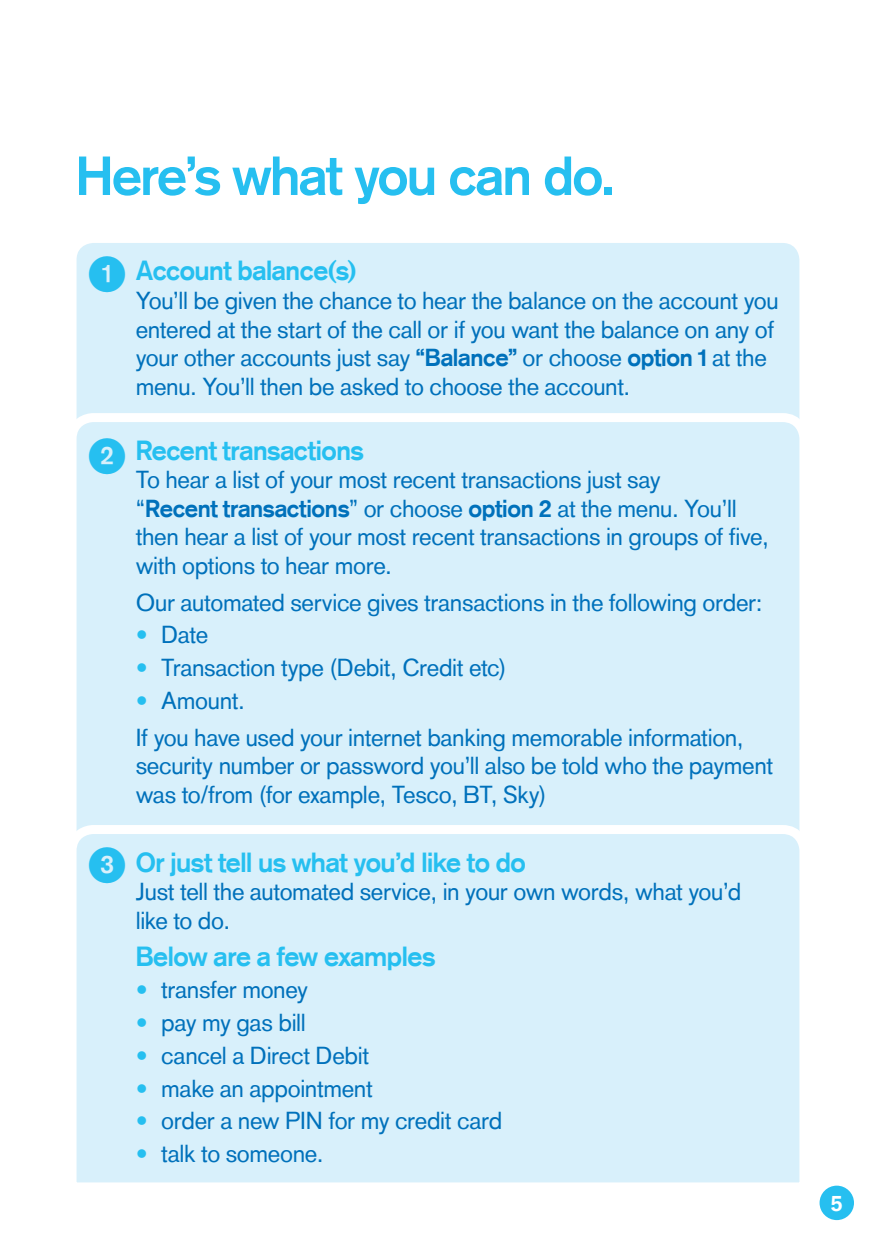
<style>
.page{position:relative;width:893px;height:1259px;background:#fff}
.page>*{position:absolute;margin:0;border:0;box-sizing:border-box;transform-origin:0 0}
.Page_Heading_18_21{font:700 54px "Basic Commercialfor TSB";letter-spacing:-.005em;color:#26bff0}
.Body_Copy_8_9_5{font:700 27px "Basic Commercialfor TSB";letter-spacing:.01em;color:#26bff0}
.Body_Copy_8_9_5-2{font:24px/28.5px "Basic Commercialfor TSB";letter-spacing:.01em;color:#0071bb}
.t1{font:700 21.9px "Basic Commercialfor TSB";color:#fff}
.s1{font-weight:700}
.s2{color:#26bff0}
</style>
<div class="page">
<div style="left:77px;top:243px;width:722px;height:165px;background:#d8f0fb"></div>
<div style="left:76px;top:408px;width:724px;height:412px;background:#d8f0fb"></div>
<div style="left:76px;top:820px;width:724px;height:363px;background:#d8f0fb"></div>
<div style="left:819px;top:1185px;width:35px;height:35px;background:#26bff0;border-radius:50%"></div>
<svg style="left:89px;top:256px;width:36px;height:36px"></svg>
<svg style="left:89px;top:438px;width:36px;height:36px"></svg>
<svg style="left:89px;top:847px;width:36px;height:35px"></svg>
<p class="Page_Heading_18_21" style="left:77px;top:144px;width:539px">Here’s what you can do.</p>
<p class="Body_Copy_8_9_5" style="left:136px;top:255px;width:222px">Account balance(s)</p>
<p class="Body_Copy_8_9_5-2" style="left:136px;top:286px;width:644px">You’ll be given the chance to hear the balance on the account you entered at the start of the call or if you want the balance on any of your other accounts just say <span class="s1">“Balance”</span> or choose <span class="s1">option 1</span> at the menu. You’ll then be asked to choose the account.</p>
<p class="Body_Copy_8_9_5" style="left:136px;top:434px;width:229px">Recent transactions</p>
<p class="Body_Copy_8_9_5-2" style="left:136px;top:465px;width:634px">To hear a list of your most recent transactions just say<br>“<span class="s1">Recent transactions</span>” or choose <span class="s1">option 2</span> at the menu. You’ll then hear a list of your most recent transactions in groups of five, with options to hear more.</p>
<p class="Body_Copy_8_9_5-2" style="left:136px;top:588px;width:628px">Our automated service gives transactions in the following order:</p>
<p class="Body_Copy_8_9_5-2" style="left:136px;top:621px;width:73px"><span class="s2">•</span> Date</p>
<p class="Body_Copy_8_9_5-2" style="left:136px;top:653px;width:372px"><span class="s2">•</span> Transaction type (Debit, Credit etc)</p>
<p class="Body_Copy_8_9_5-2" style="left:136px;top:686px;width:110px"><span class="s2">•</span> Amount.</p>
<p class="Body_Copy_8_9_5-2" style="left:136px;top:723px;width:638px">If you have used your internet banking memorable information, security number or password you’ll also be told who the payment was to/from (for example, Tesco, BT, Sky)</p>
<p class="Body_Copy_8_9_5" style="left:136px;top:846px;width:391px">Or just tell us what you’d like to do</p>
<p class="Body_Copy_8_9_5-2" style="left:136px;top:877px;width:607px">Just tell the automated service, in your own words, what you’d like to do.</p>
<p class="Body_Copy_8_9_5" style="left:136px;top:940px;width:300px">Below are a few examples</p>
<p class="Body_Copy_8_9_5-2" style="left:136px;top:975px;width:173px"><span class="s2">•</span> transfer money</p>
<p class="Body_Copy_8_9_5-2" style="left:136px;top:1008px;width:171px"><span class="s2">•</span> pay my gas bill</p>
<p class="Body_Copy_8_9_5-2" style="left:136px;top:1041px;width:234px"><span class="s2">•</span> cancel a Direct Debit</p>
<p class="Body_Copy_8_9_5-2" style="left:136px;top:1074px;width:238px"><span class="s2">•</span> make an appointment</p>
<p class="Body_Copy_8_9_5-2" style="left:136px;top:1106px;width:367px"><span class="s2">•</span> order a new PIN for my credit card</p>
<p class="Body_Copy_8_9_5-2" style="left:136px;top:1139px;width:189px"><span class="s2">•</span> talk to someone.</p>
<p class="t1" style="left:831px;top:1190px;width:13px">5</p>
</div>
